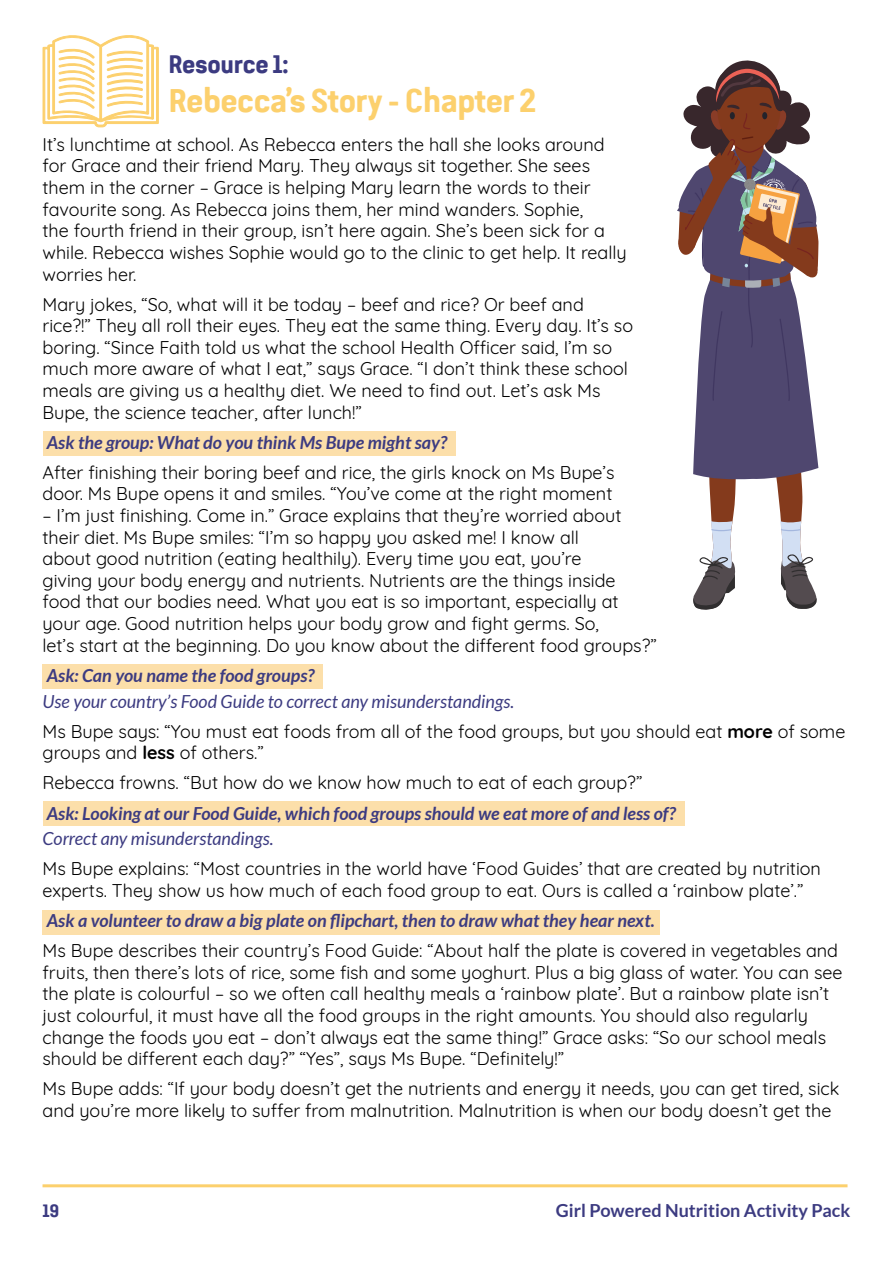
<style>
.page{position:relative;width:893px;height:1263px;background:#fff}
.page>*{position:absolute;margin:0;border:0;box-sizing:border-box;transform-origin:0 0}
.t1{font:700 33px "Van Condensed Pro";letter-spacing:-.04em;color:#fcd06d}
.t2{font:700 25.5px "Van Condensed Pro";letter-spacing:-.04em;color:#3c3b81}
.t3{font:18px/21.6px "Quicksand";color:#000}
.t4{font:italic 700 18px "Lato";color:#3c3b81}
.t5{font:italic 18px "Lato";color:#3c3b81}
.t6{font:700 18px "Lato";color:#3c3b81}
.t7{font:700 18px "Van Condensed Pro";color:#3c3b81}
.s1{font-weight:700}
</style>
<div class="page">
<div style="left:43px;top:432px;width:412px;height:24px;background:#fcdfaa"></div>
<div style="left:43px;top:910px;width:617px;height:25px;background:#fcdfaa"></div>
<div style="left:43px;top:664px;width:280px;height:25px;background:#fcdfaa"></div>
<div style="left:44px;top:801px;width:641px;height:25px;background:#fcdfaa"></div>
<hr style="left:43px;top:1184px;width:804px;height:3px;background:#fcd06d">
<svg style="left:677px;top:60px;width:142px;height:550px"></svg>
<svg style="left:42px;top:35px;width:117px;height:93px"></svg>
<h2 class="t2" style="left:168px;top:45px;width:122px">Resource 1:</h2>
<h1 class="t1" style="left:168px;top:76px;width:369px">Rebecca’s Story - Chapter 2</h1>
<p class="t3" style="left:43px;top:132px;width:586px">It’s lunchtime at school. As Rebecca enters the hall she looks around for Grace and their friend Mary. They always sit together. She sees them in the corner – Grace is helping Mary learn the words to their favourite song. As Rebecca joins them, her mind wanders. Sophie,<br>the fourth friend in their group, isn’t here again. She’s been sick for a while. Rebecca wishes Sophie would go to the clinic to get help. It really worries her.</p>
<p class="t3" style="left:43px;top:292px;width:592px">Mary jokes, “So, what will it be today – beef and rice? Or beef and rice?!” They all roll their eyes. They eat the same thing. Every day. It’s so boring. “Since Faith told us what the school Health Officer said, I’m so much more aware of what I eat,” says Grace. “I don’t think these school meals are giving us a healthy diet. We need to find out. Let’s ask Ms Bupe, the science teacher, after lunch!”</p>
<p class="t4" style="left:47px;top:432px;width:402px">Ask the group: What do you think Ms Bupe might say?</p>
<p class="t3" style="left:43px;top:460px;width:574px">After finishing their boring beef and rice, the girls knock on Ms Bupe’s door. Ms Bupe opens it and smiles. “You’ve come at the right moment</p>
<p class="t3" style="left:43px;top:503px;width:616px">– I’m just finishing. Come in.” Grace explains that they’re worried about their diet. Ms Bupe smiles: “I’m so happy you asked me! I know all<br>about good nutrition (eating healthily). Every time you eat, you’re<br>giving your body energy and nutrients. Nutrients are the things inside food that our bodies need. What you eat is so important, especially at your age. Good nutrition helps your body grow and fight germs. So,<br>let’s start at the beginning. Do you know about the different food groups?”</p>
<p class="t4" style="left:47px;top:665px;width:269px">Ask: Can you name the food groups?</p>
<p class="t5" style="left:43px;top:691px;width:473px">Use your country’s Food Guide to correct any misunderstandings.</p>
<p class="t3" style="left:43px;top:719px;width:804px">Ms Bupe says: “You must eat foods from all of the food groups, but you should eat <span class="s1">more</span> of some groups and <span class="s1">less</span> of others.”</p>
<p class="t3" style="left:43px;top:770px;width:601px">Rebecca frowns. “But how do we know how much to eat of each group?”</p>
<p class="t4" style="left:47px;top:803px;width:630px">Ask: Looking at our Food Guide, which food groups should we eat more of and less of?</p>
<p class="t5" style="left:43px;top:829px;width:233px">Correct any misunderstandings.</p>
<p class="t3" style="left:43px;top:856px;width:780px">Ms Bupe explains: “Most countries in the world have ‘Food Guides’ that are created by nutrition experts. They show us how much of each food group to eat. Ours is called a ‘rainbow plate’.”</p>
<p class="t4" style="left:47px;top:910px;width:609px">Ask a volunteer to draw a big plate on flipchart, then to draw what they hear next.</p>
<p class="t3" style="left:43px;top:938px;width:801px">Ms Bupe describes their country’s Food Guide: “About half the plate is covered in vegetables and fruits, then there’s lots of rice, some fish and some yoghurt. Plus a big glass of water. You can see the plate is colourful – so we often call healthy meals a ‘rainbow plate’. But a rainbow plate isn’t just colourful, it must have all the food groups in the right amounts. You should also regularly change the foods you eat – don’t always eat the same thing!” Grace asks: “So our school meals should be different each day?” “Yes”, says Ms Bupe. “Definitely!”</p>
<p class="t3" style="left:43px;top:1076px;width:798px">Ms Bupe adds: “If your body doesn’t get the nutrients and energy it needs, you can get tired, sick and you’re more likely to suffer from malnutrition. Malnutrition is when our body doesn’t get the</p>
<p class="t7" style="left:43px;top:1197px;width:18px">19</p>
<p class="t6" style="left:556px;top:1200px;width:296px">Girl Powered Nutrition Activity Pack</p>
</div>
